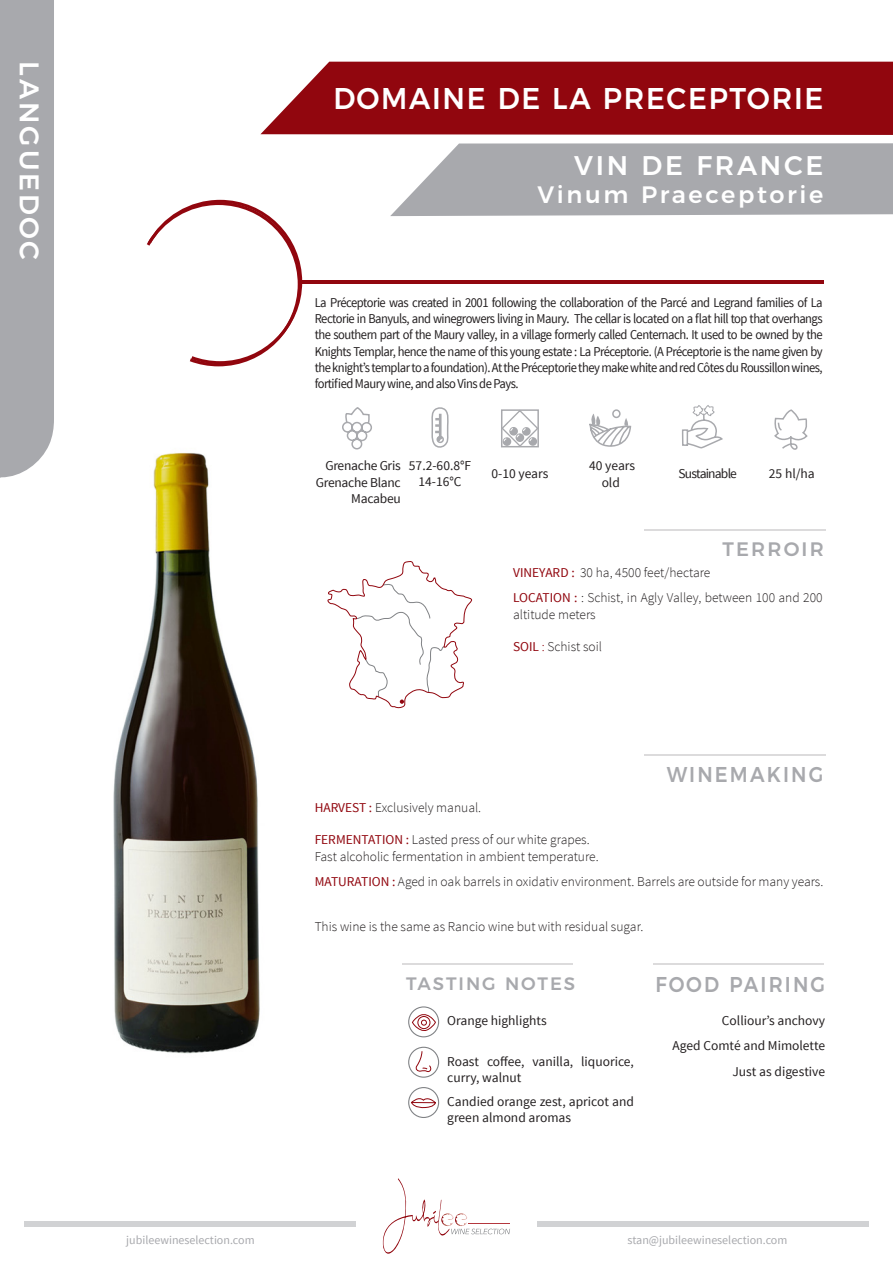
<style>
.page{position:relative;width:893px;height:1263px;background:#fff}
.page>*{position:absolute;margin:0;border:0;box-sizing:border-box;transform-origin:0 0}
.t1{font:500 30px "Montserrat";letter-spacing:.06em;color:#fff;scale:.95 1}
.t2{font:500 27px "Montserrat";letter-spacing:.1em;color:#fff}
.t3{font:500 23.7px "Montserrat";letter-spacing:.11em;color:#fff}
.t4{font:500 21.45px "Montserrat";letter-spacing:.11em;color:#a8a9ad;scale:.91 1}
.t5{font:500 19.5px "Montserrat";letter-spacing:.11em;color:#a8a9ad}
.t6{font:500 18px "Montserrat";letter-spacing:.11em;color:#a8a9ad}
.t7{font:13.5px/16.2px "Source Sans Pro";color:#231f20;text-align:justify;scale:.93 1}
.t8{font:300 13.5px/16.2px "Source Sans Pro";color:#231f20}
.t9{font:13.5px/16.2px "Source Sans Pro";color:#231f20}
.t10{font:13.5px "Source Sans Pro";letter-spacing:-.02em;color:#231f20}
.t11{font:13.5px "Source Sans Pro";letter-spacing:-.06em;color:#231f20}
.t12{font:12px "Source Sans Pro";color:#a8a9ad}
.s1{font-weight:400;color:#91060e}
.s2{color:#91060e}
</style>
<div class="page">
<div style="left:25px;top:1221px;width:331px;height:6px;background:#d1d2d4"></div>
<div style="left:537px;top:1221px;width:331px;height:6px;background:#d1d2d4"></div>
<svg style="left:390px;top:143px;width:503px;height:73px;background:#afb0b3"></svg>
<div style="left:260px;top:62px;width:633px;height:73px;background:#91060e"></div>
<svg style="left:382px;top:1178px;width:128px;height:76px"></svg>
<div style="left:0;top:0;width:54px;height:478px;background:#a8a9ad"></div>
<hr style="left:302px;top:280px;width:522px;height:4px;background:#91060e">
<svg style="left:146px;top:199px;width:157px;height:168px"></svg>
<img style="left:113px;top:452px;width:147px;height:602px">
<div style="left:408px;top:1087px;width:31px;height:31px;border:1px solid #808285;border-radius:50%"></div>
<svg style="left:410px;top:1096px;width:26px;height:12px"></svg>
<div style="left:408px;top:1006px;width:31px;height:31px;border:1px solid #808285;border-radius:50%"></div>
<svg style="left:411px;top:1012px;width:25px;height:21px"></svg>
<div style="left:408px;top:1047px;width:31px;height:31px;border:1px solid #808285;border-radius:50%"></div>
<svg style="left:414px;top:1050px;width:18px;height:22px"></svg>
<hr style="left:644px;top:529px;width:181px;height:1px;background:#231f20">
<hr style="left:644px;top:754px;width:181px;height:1px;background:#231f20">
<hr style="left:403px;top:963px;width:170px;height:2px;background:#231f20">
<hr style="left:654px;top:963px;width:170px;height:2px;background:#231f20">
<svg style="left:342px;top:408px;width:30px;height:42px"></svg>
<svg style="left:431px;top:407px;width:18px;height:41px"></svg>
<svg style="left:774px;top:409px;width:34px;height:41px"></svg>
<svg style="left:589px;top:414px;width:43px;height:33px"></svg>
<div style="left:612px;top:409px;width:9px;height:9px;border:1px solid #a8a9ad;border-radius:50%"></div>
<svg style="left:501px;top:409px;width:38px;height:39px"></svg>
<svg style="left:682px;top:405px;width:41px;height:44px"></svg>
<svg style="left:327px;top:561px;width:145px;height:148px"></svg>
<p class="t2" style="left:51px;top:61px;width:200px;rotate:90deg">LANGUEDOC</p>
<p class="t1" style="left:333px;top:74px;width:517px">DOMAINE DE LA PRECEPTORIE</p>
<p class="t2" style="left:574px;top:143px;width:251px">VIN DE FRANCE</p>
<p class="t3" style="left:537px;top:176px;width:287px">Vinum Praeceptorie</p>
<p class="t7" style="left:315px;top:295px;width:548px">La Préceptorie was created in 2001 following the collaboration of the Parcé and Legrand families of La Rectorie in Banyuls, and winegrowers living in Maury. The cellar is located on a flat hill top that overhangs the southern part of the Maury valley, in a village formerly called Centernach. It used to be owned by the Knights Templar, hence the name of this young estate : La Préceptorie. (A Préceptorie is the name given by the knight’s templar to a foundation). At the Préceptorie they make white and red Côtes du Roussillon wines, fortified Maury wine, and also Vins de Pays.</p>
<p class="t10" style="left:325px;top:457px;width:77px">Grenache Gris</p>
<p class="t10" style="left:316px;top:474px;width:86px">Grenache Blanc</p>
<p class="t10" style="left:351px;top:490px;width:51px">Macabeu</p>
<p class="t9" style="left:409px;top:458px;width:64px">57.2-60.8°F</p>
<p class="t9" style="left:418px;top:474px;width:45px">14-16°C</p>
<p class="t9" style="left:491px;top:466px;width:58px">0-10 years</p>
<p class="t9" style="left:589px;top:458px;width:48px;text-align:center">40 years old</p>
<p class="t9" style="left:769px;top:466px;width:47px">25 hl/ha</p>
<p class="t11" style="left:678px;top:465px;width:60px">Sustainable</p>
<p class="t5" style="left:722px;top:533px;width:103px">TERROIR</p>
<p class="t8" style="left:513px;top:564px;width:199px"><span class="s1">VINEYARD :</span> 30 ha, 4500 feet/hectare</p>
<p class="t8" style="left:513px;top:590px;width:311px"><span class="s1">LOCATION :</span> : Schist, in Agly Valley, between 100 and 200 altitude meters</p>
<p class="t8" style="left:513px;top:638px;width:90px"><span class="s1">SOIL</span> <span class="s2">:</span> Schist soil</p>
<p class="t4" style="left:667px;top:757px;width:174px">WINEMAKING</p>
<p class="t8" style="left:315px;top:799px;width:168px"><span class="s1">HARVEST :</span> Exclusively manual.</p>
<p class="t8" style="left:315px;top:832px;width:277px"><span class="s1">FERMENTATION :</span> Lasted press of our white grapes.</p>
<p class="t8" style="left:315px;top:848px;width:286px">Fast alcoholic fermentation in ambient temperature.</p>
<p class="t8" style="left:315px;top:874px;width:510px"><span class="s1">MATURATION :</span> Aged in oak barrels in oxidativ environment. Barrels are outside for many years.</p>
<p class="t8" style="left:315px;top:919px;width:330px">This wine is the same as Rancio wine but with residual sugar.</p>
<p class="t6" style="left:406px;top:969px;width:171px">TASTING NOTES</p>
<p class="t4" style="left:655px;top:967px;width:188px">FOOD PAIRING</p>
<p class="t9" style="left:447px;top:1013px;width:101px">Orange highlights</p>
<p class="t9" style="left:447px;top:1053px;width:188px">Roast coffee, vanilla, liquorice, curry, walnut</p>
<p class="t9" style="left:447px;top:1093px;width:188px">Candied orange zest, apricot and green almond aromas</p>
<p class="t9" style="left:722px;top:1012px;width:105px">Colliour’s anchovy</p>
<p class="t9" style="left:673px;top:1038px;width:154px">Aged Comté and Mimolette</p>
<p class="t9" style="left:732px;top:1063px;width:94px">Just as digestive</p>
<p class="t12" style="left:126px;top:1232px;width:130px">jubileewineselection.com</p>
<p class="t12" style="left:627px;top:1232px;width:162px">stan@jubileewineselection.com</p>
</div>
